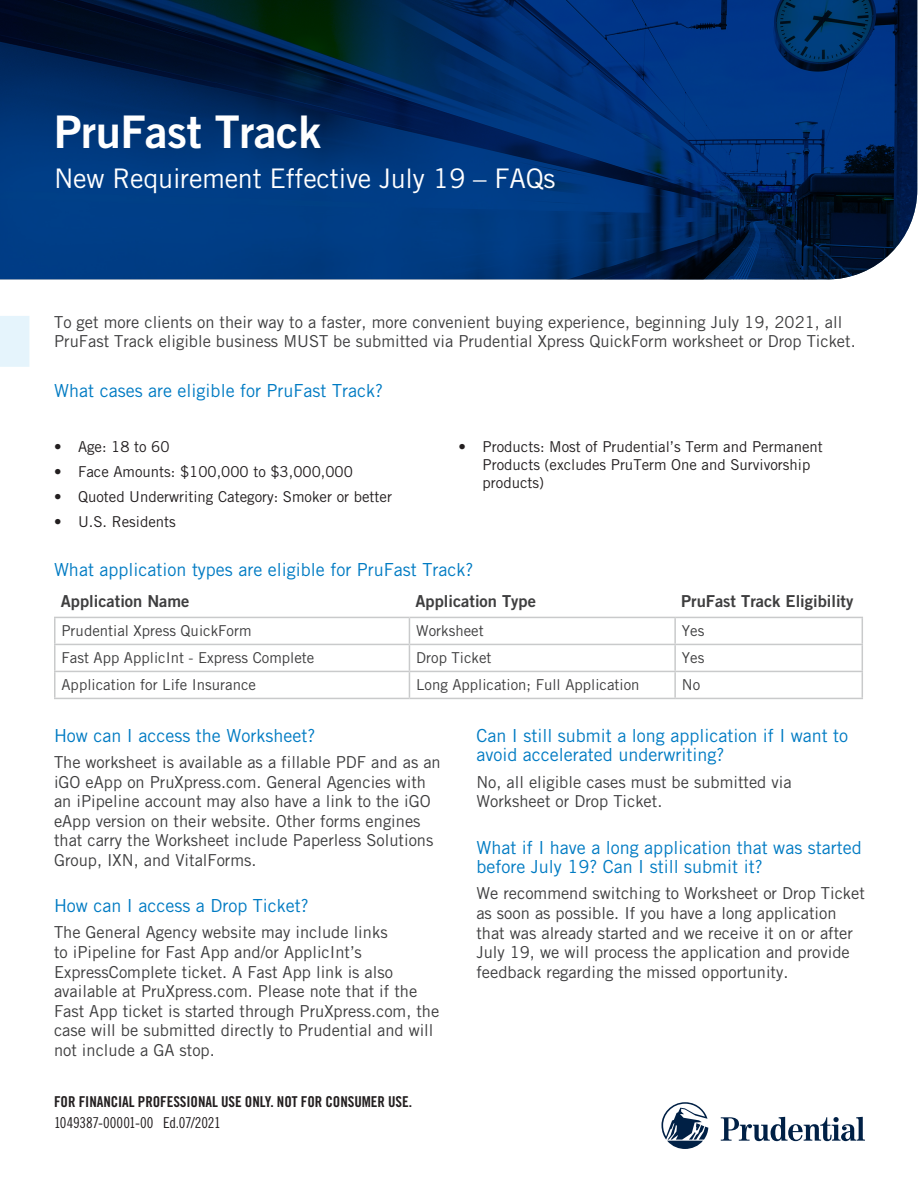
<style>
.page{position:relative;width:918px;height:1188px;background:#fff}
.page>*{position:absolute;margin:0;border:0;box-sizing:border-box;transform-origin:0 0}
.t1{font:700 45px "Prudential Modern";letter-spacing:-.01em;color:#fff}
.t2{font:500 27px "Prudential Modern";letter-spacing:-.01em;color:#fff}
.t3{font:500 18px/19.5px "Prudential Modern";color:#007bc3}
.t4{font:500 16.5px/19.5px "Prudential Modern";color:#3e3e3f}
.t5{font:700 16.5px "Prudential Modern";color:#3e3e3f}
.t6{font:500 15px/18px "Prudential Modern";color:#231f20}
.t7{font:500 15px "Prudential Modern";color:#3e3e3f}
.Legal{font:15px "Trade Gothic LT Std Bd Cn 20";letter-spacing:-.005em;color:#231f20}
.Legal-2{font:15px "Trade Gothic LT Std Cn 18";letter-spacing:-.01em;color:#231f20}
</style>
<div class="page">
<svg style="left:0;top:316px;width:29px;height:51px"></svg>
<img style="left:0;top:0;width:917px;height:279px">
<svg style="left:662px;top:1102px;width:46px;height:47px"></svg>
<svg style="left:721px;top:1117px;width:144px;height:24px"></svg>
<hr style="left:54px;top:618px;width:2px;height:26px;background:#c9cacb">
<hr style="left:674px;top:618px;width:2px;height:26px;background:#c9cacb">
<hr style="left:54px;top:644px;width:355px;height:1px;background:#c9cacb">
<hr style="left:54px;top:645px;width:2px;height:26px;background:#c9cacb">
<hr style="left:409px;top:644px;width:266px;height:1px;background:#c9cacb">
<hr style="left:675px;top:644px;width:188px;height:1px;background:#c9cacb">
<hr style="left:674px;top:645px;width:2px;height:26px;background:#c9cacb">
<hr style="left:54px;top:671px;width:355px;height:1px;background:#c9cacb">
<hr style="left:54px;top:672px;width:2px;height:26px;background:#c9cacb">
<hr style="left:409px;top:671px;width:266px;height:1px;background:#c9cacb">
<svg style="left:409px;top:618px;width:1px;height:80px"></svg>
<hr style="left:675px;top:671px;width:188px;height:1px;background:#c9cacb">
<hr style="left:674px;top:672px;width:2px;height:26px;background:#c9cacb">
<svg style="left:862px;top:618px;width:1px;height:80px"></svg>
<hr style="left:54px;top:698px;width:355px;height:1px;background:#c9cacb">
<hr style="left:409px;top:698px;width:266px;height:1px;background:#c9cacb">
<hr style="left:675px;top:698px;width:188px;height:1px;background:#c9cacb">
<hr style="left:54px;top:617px;width:355px;height:1px;background:#c9cacb">
<hr style="left:409px;top:617px;width:266px;height:1px;background:#c9cacb">
<hr style="left:675px;top:617px;width:188px;height:1px;background:#c9cacb">
<h1 class="t1" style="left:54px;top:104px;width:268px">PruFast Track</h1>
<h1 class="t2" style="left:54px;top:162px;width:503px">New Requirement Effective July 19 – FAQs</h1>
<h2 class="t4" style="left:54px;top:312px;width:803px">To get more clients on their way to a faster, more convenient buying experience, beginning July 19, 2021, all<br>PruFast Track eligible business MUST be submitted via Prudential Xpress QuickForm worksheet or Drop Ticket.</h2>
<h2 class="t3" style="left:54px;top:381px;width:330px">What cases are eligible for PruFast Track?</h2>
<p class="t6" style="left:54px;top:438px;width:117px">• Age: 18 to 60</p>
<p class="t6" style="left:54px;top:463px;width:300px">• Face Amounts: $100,000 to $3,000,000</p>
<p class="t6" style="left:54px;top:487px;width:340px">• Quoted Underwriting Category: Smoker or better</p>
<p class="t6" style="left:54px;top:512px;width:123px">• U.S. Residents</p>
<p class="t6" style="left:483px;top:438px;width:342px;text-indent:-24px">• Products: Most of Prudential’s Term and Permanent<br>Products (excludes PruTerm One and Survivorship products)</p>
<h2 class="t3" style="left:54px;top:560px;width:421px">What application types are eligible for PruFast Track?</h2>
<p class="t5" style="left:61px;top:591px;width:130px">Application Name</p>
<p class="t5" style="left:415px;top:591px;width:122px">Application Type</p>
<p class="t5" style="left:681px;top:591px;width:174px">PruFast Track Eligibility</p>
<p class="t7" style="left:62px;top:622px;width:192px">Prudential Xpress QuickForm</p>
<p class="t7" style="left:416px;top:622px;width:69px">Worksheet</p>
<p class="t7" style="left:682px;top:622px;width:24px">Yes</p>
<p class="t7" style="left:62px;top:649px;width:254px">Fast App ApplicInt - Express Complete</p>
<p class="t7" style="left:416px;top:649px;width:77px">Drop Ticket</p>
<p class="t7" style="left:682px;top:649px;width:24px">Yes</p>
<p class="t7" style="left:62px;top:676px;width:196px">Application for Life Insurance</p>
<p class="t7" style="left:416px;top:676px;width:225px">Long Application; Full Application</p>
<p class="t7" style="left:682px;top:676px;width:20px">No</p>
<h2 class="t3" style="left:54px;top:726px;width:263px">How can I access the Worksheet?</h2>
<p class="t4" style="left:54px;top:752px;width:388px">The worksheet is available as a fillable PDF and as an iGO eApp on PruXpress.com. General Agencies with an iPipeline account may also have a link to the iGO eApp version on their website. Other forms engines that carry the Worksheet include Paperless Solutions Group, IXN, and VitalForms.</p>
<h2 class="t3" style="left:54px;top:896px;width:256px">How can I access a Drop Ticket?</h2>
<p class="t4" style="left:54px;top:923px;width:387px">The General Agency website may include links<br>to iPipeline for Fast App and/or ApplicInt’s ExpressComplete ticket. A Fast App link is also available at PruXpress.com. Please note that if the Fast App ticket is started through PruXpress.com, the case will be submitted directly to Prudential and will not include a GA stop.</p>
<p class="Legal" style="left:54px;top:1093px;width:360px">FOR FINANCIAL PROFESSIONAL USE ONLY. NOT FOR CONSUMER USE.</p>
<p class="Legal-2" style="left:54px;top:1114px;width:168px">1049387-00001-00 Ed.07/2021</p>
<h2 class="t3" style="left:476px;top:726px;width:373px">Can I still submit a long application if I want to avoid accelerated underwriting?</h2>
<p class="t4" style="left:476px;top:772px;width:317px">No, all eligible cases must be submitted via<br>Worksheet or Drop Ticket.</p>
<h2 class="t3" style="left:476px;top:837px;width:387px">What if I have a long application that was started before July 19? Can I still submit it?</h2>
<p class="t4" style="left:476px;top:884px;width:390px">We recommend switching to Worksheet or Drop Ticket as soon as possible. If you have a long application that was already started and we receive it on or after July 19, we will process the application and provide feedback regarding the missed opportunity.</p>
</div>
